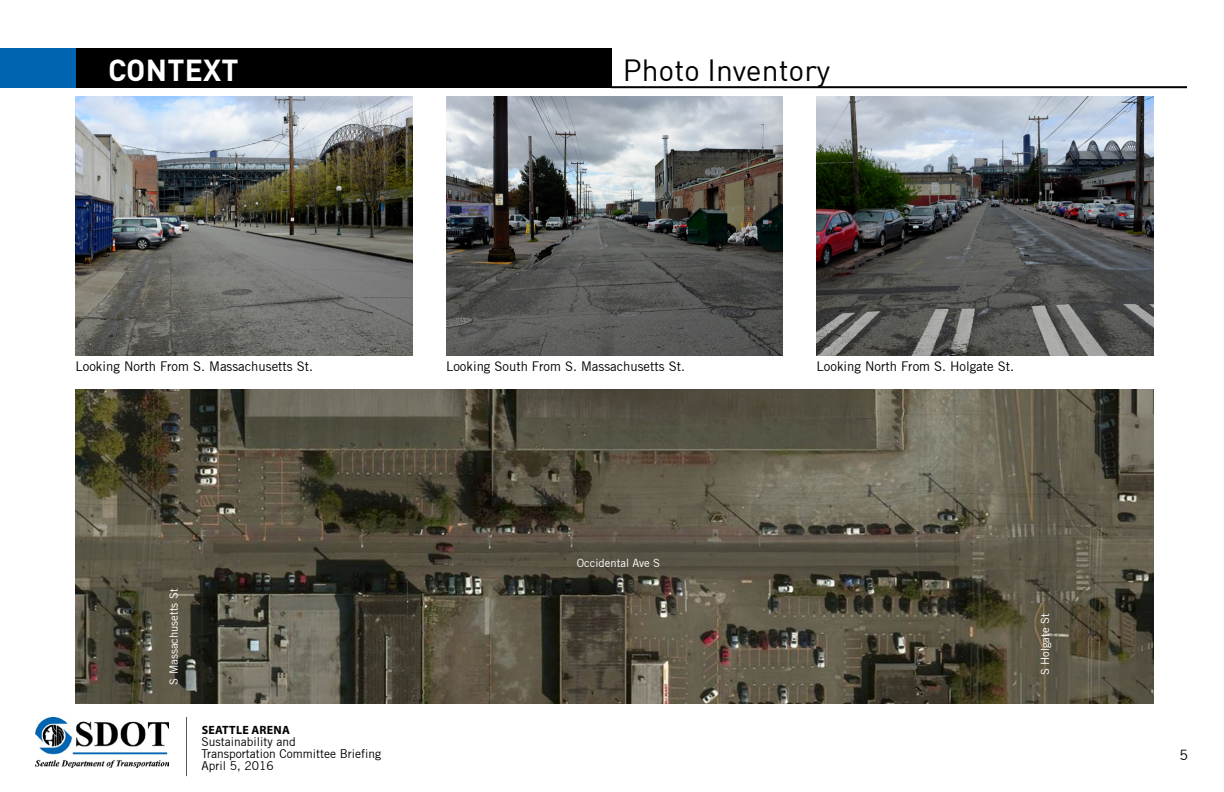
<style>
.page{position:relative;width:1224px;height:792px;background:#fff}
.page>*{position:absolute;margin:0;border:0;box-sizing:border-box;transform-origin:0 0}
.t1{font:30px "DIN";color:#000}
.t2{font:700 30px "DIN Pro";letter-spacing:.01em;color:#fff}
.t3{font:14px "Trade Gothic";color:#000}
.t4{font:13.1px "Trade Gothic";color:#000}
.t5{font:12px/12px "Trade Gothic";color:#000}
.t6{font:700 12px "Myriad Pro";letter-spacing:.02em;color:#000}
.t7{font:11.2px "Trade Gothic";color:#fff}
</style>
<div class="page">
<img style="left:36px;top:717px;width:133px;height:50px">
<hr style="left:186px;top:717px;width:1px;height:59px;background:#58595b">
<div style="left:76px;top:49px;width:536px;height:39px;background:#000"></div>
<div style="left:0;top:49px;width:76px;height:39px;background:#0065b0"></div>
<hr style="left:611px;top:86px;width:576px;height:2px;background:#000">
<img style="left:817px;top:96px;width:336px;height:260px">
<img style="left:76px;top:96px;width:336px;height:260px">
<img style="left:446px;top:96px;width:337px;height:260px">
<img style="left:76px;top:389px;width:1077px;height:315px">
<h1 class="t2" style="left:108px;top:50px;width:132px">CONTEXT</h1>
<h1 class="t1" style="left:623px;top:52px;width:209px">Photo Inventory</h1>
<p class="t4" style="left:76px;top:359px;width:239px">Looking North From S. Massachusetts St.</p>
<p class="t4" style="left:446px;top:359px;width:240px">Looking South From S. Massachusetts St.</p>
<p class="t4" style="left:817px;top:359px;width:199px">Looking North From S. Holgate St.</p>
<p class="t7" style="left:167px;top:685px;width:98px;rotate:-90deg">S Massachusetts St</p>
<p class="t6" style="left:202px;top:723px;width:90px">SEATTLE ARENA</p>
<p class="t5" style="left:202px;top:736px;width:181px">Sustainability and<br>Transportation Committee Briefing<br>April 5, 2016</p>
<p class="t7" style="left:577px;top:556px;width:85px">Occidental Ave S</p>
<p class="t7" style="left:1038px;top:675px;width:63px;rotate:-90deg">S Holgate St</p>
<p class="t3" style="left:1179px;top:747px;width:10px">5</p>
</div>
